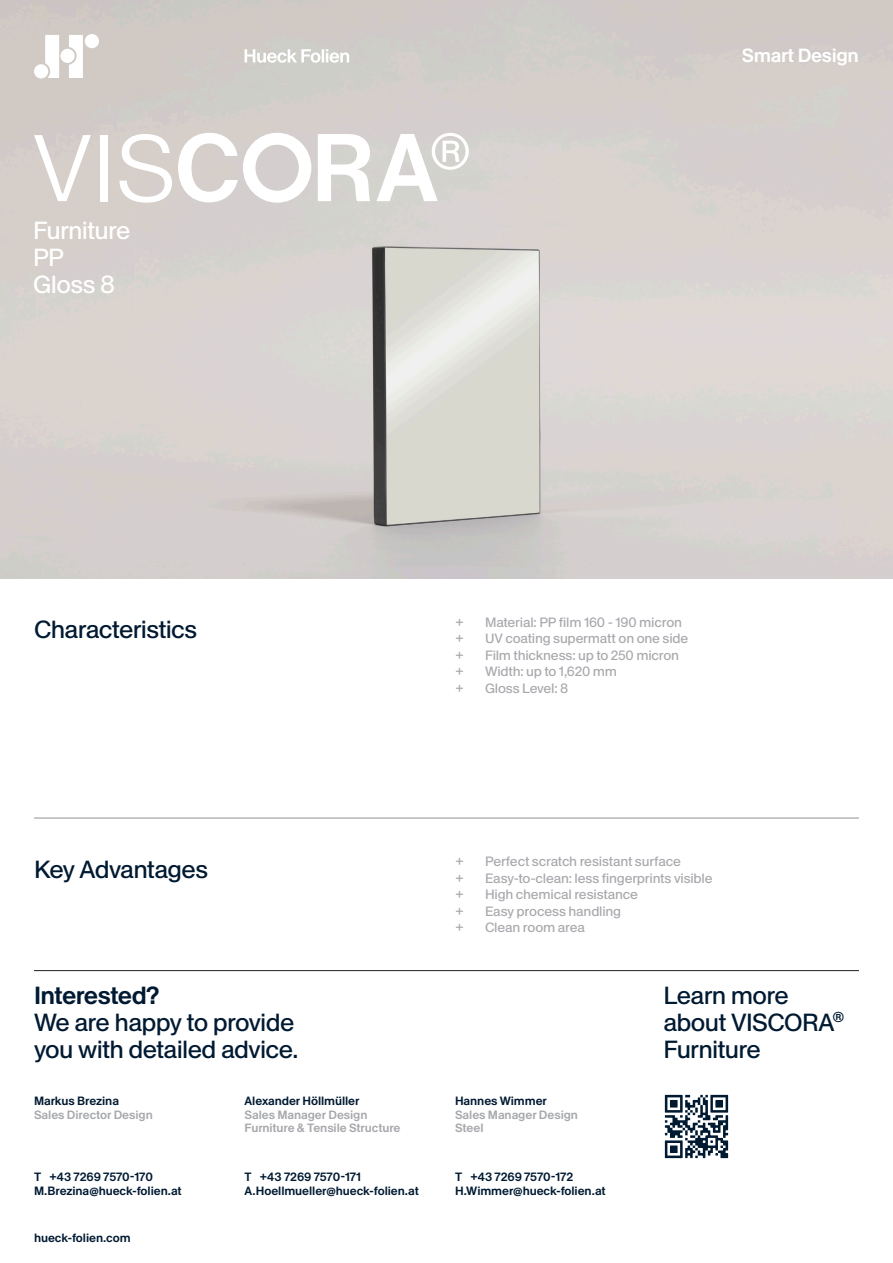
<style>
.page{position:relative;width:893px;height:1263px;background:#fff}
.page>*{position:absolute;margin:0;border:0;box-sizing:border-box;transform-origin:0 0}
.t1{font:24.75px/27px "Antique Legacy";letter-spacing:-.025em;color:#001a32}
.t2{font:24.75px "Antique Legacy";letter-spacing:-.03em;color:#fff}
.t3{font:500 24.75px "Antique Legacy";letter-spacing:-.03em;color:#001a32}
.t4{font:500 19.2px "Antique Legacy";letter-spacing:-.02em;color:#fff}
.t5{font:13.5px "Antique Legacy";letter-spacing:-.015em;color:#a8a9ad}
.t6{font:500 12px/13.5px "Antique Legacy";letter-spacing:-.005em;color:#001a32}
.t7{font:500 12px/13.5px "Antique Legacy";letter-spacing:-.005em;color:#a8a9ad}
.s1{color:#001a32}
</style>
<div class="page">
<img style="left:0;top:0;width:893px;height:578px">
<hr style="left:34px;top:970px;width:825px;height:1px;background:#231f20">
<svg style="left:318px;top:134px;width:52px;height:67px"></svg>
<svg style="left:376px;top:133px;width:93px;height:68px"></svg>
<svg style="left:178px;top:133px;width:133px;height:70px"></svg>
<svg style="left:34px;top:135px;width:57px;height:66px"></svg>
<div style="left:100px;top:135px;width:8px;height:66px;background:#fff"></div>
<svg style="left:119px;top:134px;width:53px;height:69px"></svg>
<div style="left:85px;top:34px;width:14px;height:14px;background:#fff;border-radius:50%"></div>
<div style="left:60px;top:49px;width:15px;height:14px;background:#fff;border-radius:50%"></div>
<svg style="left:69px;top:35px;width:14px;height:43px"></svg>
<div style="left:34px;top:64px;width:14px;height:14px;background:#fff;border-radius:50%"></div>
<svg style="left:45px;top:35px;width:14px;height:43px"></svg>
<svg style="left:244px;top:49px;width:105px;height:14px"></svg>
<img style="left:664px;top:1094px;width:65px;height:65px">
<hr style="left:34px;top:818px;width:825px;height:1px;background:#231f20">
<p class="t2" style="left:33px;top:213px;width:99px">Furniture</p>
<p class="t2" style="left:33px;top:240px;width:32px">PP</p>
<p class="t2" style="left:33px;top:267px;width:83px">Gloss 8</p>
<p class="t4" style="left:742px;top:42px;width:119px">Smart Design</p>
<p class="t1" style="left:34px;top:615px;width:165px">Characteristics</p>
<p class="t5" style="left:455px;top:612px;width:10px">+</p>
<p class="t5" style="left:485px;top:612px;width:199px">Material: PP film 160 - 190 micron</p>
<p class="t5" style="left:455px;top:629px;width:10px">+</p>
<p class="t5" style="left:485px;top:629px;width:205px">UV coating supermatt on one side</p>
<p class="t5" style="left:455px;top:645px;width:10px">+</p>
<p class="t5" style="left:485px;top:645px;width:196px">Film thickness: up to 250 micron</p>
<p class="t5" style="left:455px;top:662px;width:10px">+</p>
<p class="t5" style="left:485px;top:662px;width:134px">Width: up to 1,620 mm</p>
<p class="t5" style="left:455px;top:678px;width:10px">+</p>
<p class="t5" style="left:485px;top:678px;width:85px">Gloss Level: 8</p>
<p class="t1" style="left:34px;top:854px;width:176px">Key Advantages</p>
<p class="t5" style="left:455px;top:852px;width:10px">+</p>
<p class="t5" style="left:485px;top:852px;width:197px">Perfect scratch resistant surface</p>
<p class="t5" style="left:455px;top:868px;width:10px">+</p>
<p class="t5" style="left:485px;top:868px;width:229px">Easy-to-clean: less fingerprints visible</p>
<p class="t5" style="left:455px;top:885px;width:10px">+</p>
<p class="t5" style="left:485px;top:885px;width:155px">High chemical resistance</p>
<p class="t5" style="left:455px;top:901px;width:10px">+</p>
<p class="t5" style="left:485px;top:901px;width:138px">Easy process handling</p>
<p class="t5" style="left:455px;top:918px;width:10px">+</p>
<p class="t5" style="left:485px;top:918px;width:101px">Clean room area</p>
<p class="t3" style="left:34px;top:978px;width:127px">Interested?</p>
<p class="t1" style="left:34px;top:1007px;width:266px">We are happy to provide you with detailed advice.</p>
<p class="t1" style="left:663px;top:980px;width:183px">Learn more about VISCORA<sup>®<br></sup>Furniture</p>
<p class="t7" style="left:34px;top:1093px;width:120px"><span class="s1">Markus Brezina<br></span>Sales Director Design</p>
<p class="t7" style="left:244px;top:1093px;width:158px"><span class="s1">Alexander Höllmüller<br></span>Sales Manager Design<br>Furniture &amp; Tensile Structure</p>
<p class="t7" style="left:455px;top:1093px;width:125px"><span class="s1">Hannes Wimmer<br></span>Sales Manager Design<br>Steel</p>
<p class="t6" style="left:34px;top:1169px;width:149px">T +43 7269 7570-170<br>M.Brezina@hueck-folien.at</p>
<p class="t6" style="left:244px;top:1169px;width:176px">T +43 7269 7570-171<br>A.Hoellmueller@hueck-folien.at</p>
<p class="t6" style="left:455px;top:1169px;width:152px">T +43 7269 7570-172<br>H.Wimmer@hueck-folien.at</p>
<p class="t6" style="left:34px;top:1230px;width:98px">hueck-folien.com</p>
</div>
